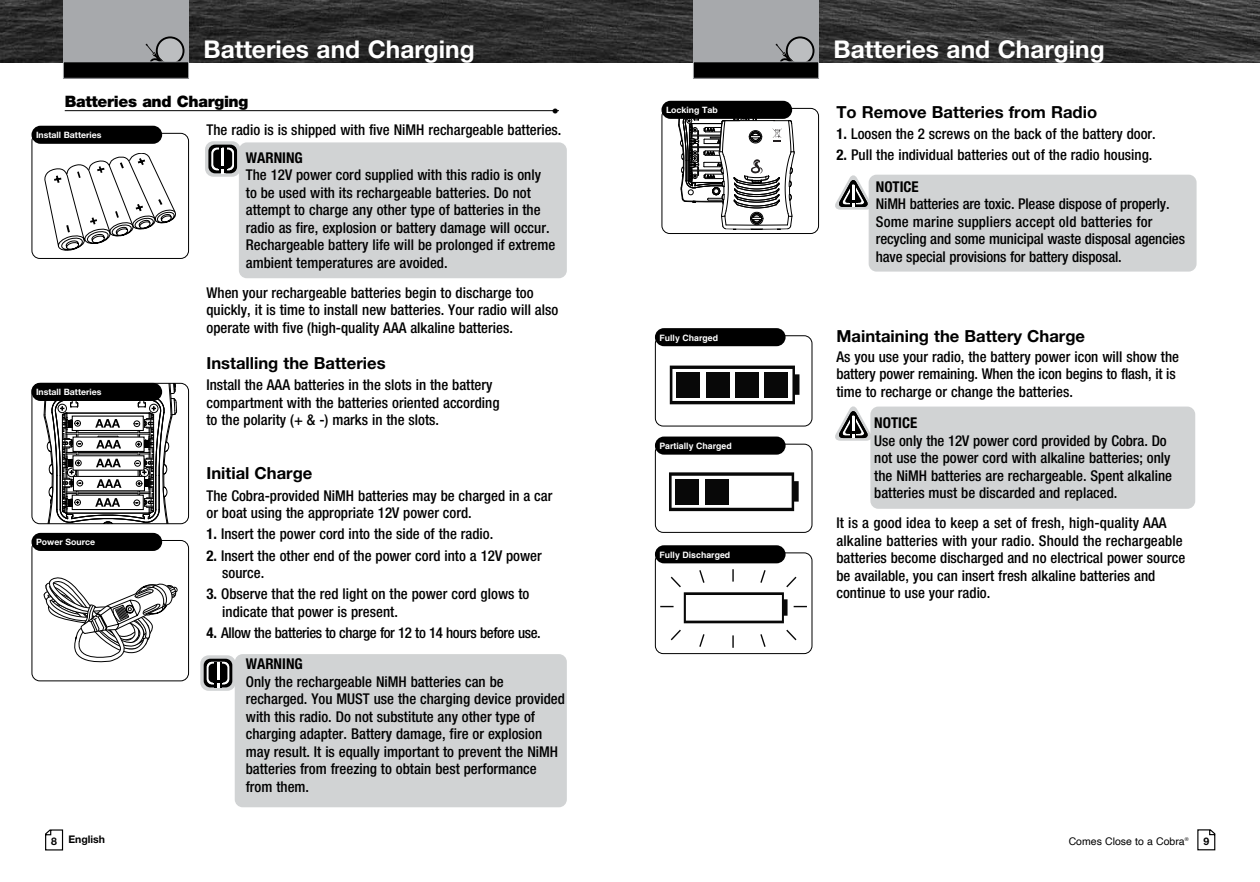
<style>
.page{position:relative;width:1260px;height:882px;background:#fff}
.page>*{position:absolute;margin:0;border:0;box-sizing:border-box;transform-origin:0 0}
.t1{font:700 24.5px "Helvetica Neue LT Std";color:#fff}
.t2{font:700 16.62px "Helvetica Neue LT Std";color:#000}
.t3{font:900 15.75px "Helvetica Neue LT Std";letter-spacing:-.02em;color:#000}
.t4{font:500 condensed 14.88px/17.5px "Helvetica Neue LT Std";color:#000}
.t5{font:500 condensed 14.88px/31.3px "Helvetica Neue LT Std";letter-spacing:-.025em;color:#000}
.t6{font:700 condensed 14.88px "Helvetica Neue LT Std";color:#000}
.t7{font:700 14px "Helvetica Neue LT Std";color:#000}
.t8{font:10.5px "Helvetica";color:#000}
.t9{font:700 10.5px "Helvetica Neue LT Std";color:#000}
.t10{font:700 8.75px "Helvetica Neue LT Std";color:#fff}
.t11{font:700 8.75px "Helvetica";color:#fff}
.t12{font:7.7px "Helvetica";color:#000}
.t13{font:7.35px "Helvetica";color:#000}
.t14{font:6.65px/8px "Helvetica";color:#000}
.t15{font:5.25px "Helvetica";color:#000}
.s1{font-weight:700}
</style>
<div class="page">
<svg style="left:1197px;top:829px;width:18px;height:21px"></svg>
<svg style="left:45px;top:829px;width:19px;height:21px"></svg>
<svg style="left:43px;top:385px;width:134px;height:140px"></svg>
<div style="left:32px;top:383px;width:157px;height:141px;border:1px solid #000;border-radius:8px"></div>
<div style="left:870px;top:407px;width:325px;height:102px;background:#d1d3d4;border-radius:8px"></div>
<div style="left:235px;top:654px;width:332px;height:153px;background:#d1d3d4;border-radius:8px"></div>
<img style="left:630px;top:0;width:630px;height:63px">
<svg style="left:0;top:0;width:630px;height:63px;background:#2c2c2c"></svg>
<div style="left:63px;top:0;width:126px;height:63px;background:#a7a9ac"></div>
<div style="left:157px;top:37px;width:27px;height:27px;background:#bcbec0;border-radius:50%"></div>
<div style="left:156px;top:36px;width:28px;height:29px;border:2px solid #000;border-radius:50%"></div>
<svg style="left:145px;top:44px;width:19px;height:17px"></svg>
<div style="left:63px;top:62px;width:126px;height:16px;background:#000"></div>
<div style="left:63px;top:61px;width:126px;height:18px;border:1px solid #a7a9ac"></div>
<div style="left:693px;top:0;width:126px;height:63px;background:#a7a9ac"></div>
<div style="left:787px;top:37px;width:27px;height:27px;background:#bcbec0;border-radius:50%"></div>
<div style="left:786px;top:36px;width:28px;height:29px;border:2px solid #000;border-radius:50%"></div>
<svg style="left:775px;top:44px;width:19px;height:17px"></svg>
<div style="left:693px;top:62px;width:126px;height:16px;background:#000"></div>
<div style="left:693px;top:61px;width:126px;height:18px;border:1px solid #a7a9ac"></div>
<div style="left:239px;top:142px;width:328px;height:136px;background:#d1d3d4;border-radius:8px"></div>
<hr style="left:65px;top:110px;width:494px;height:1px;background:#000">
<svg style="left:45px;top:153px;width:131px;height:98px"></svg>
<div style="left:32px;top:133px;width:157px;height:126px;border:1px solid #000;border-radius:8px"></div>
<div style="left:31px;top:126px;width:131px;height:18px;background:#000;border-radius:9px"></div>
<svg style="left:44px;top:578px;width:133px;height:84px"></svg>
<div style="left:32px;top:540px;width:157px;height:141px;border:1px solid #000;border-radius:8px"></div>
<div style="left:31px;top:533px;width:131px;height:18px;background:#000;border-radius:9px"></div>
<svg style="left:205px;top:141px;width:35px;height:36px"></svg>
<svg style="left:208px;top:145px;width:29px;height:28px"></svg>
<svg style="left:200px;top:655px;width:36px;height:36px"></svg>
<svg style="left:204px;top:659px;width:28px;height:28px"></svg>
<div style="left:869px;top:175px;width:328px;height:97px;background:#d1d3d4;border-radius:8px"></div>
<svg style="left:678px;top:110px;width:117px;height:120px"></svg>
<div style="left:662px;top:108px;width:157px;height:126px;border:1px solid #000;border-radius:8px"></div>
<div style="left:662px;top:101px;width:130px;height:18px;background:#000;border-radius:9px"></div>
<svg style="left:835px;top:175px;width:37px;height:35px"></svg>
<svg style="left:835px;top:406px;width:38px;height:35px"></svg>
<div style="left:31px;top:383px;width:131px;height:18px;background:#000;border-radius:9px"></div>
<svg style="left:670px;top:366px;width:129px;height:38px"></svg>
<div style="left:676px;top:373px;width:24px;height:25px;background:#080808"></div>
<div style="left:706px;top:373px;width:23px;height:25px;background:#080808"></div>
<div style="left:735px;top:373px;width:24px;height:25px;background:#080808"></div>
<div style="left:764px;top:373px;width:24px;height:25px;background:#080808"></div>
<div style="left:655px;top:335px;width:157px;height:91px;border:1px solid #000;border-radius:8px"></div>
<div style="left:655px;top:328px;width:131px;height:18px;background:#000;border-radius:9px"></div>
<svg style="left:669px;top:472px;width:130px;height:39px"></svg>
<div style="left:676px;top:479px;width:23px;height:26px;background:#080808"></div>
<div style="left:705px;top:479px;width:24px;height:26px;background:#080808"></div>
<div style="left:655px;top:444px;width:157px;height:89px;border:1px solid #000;border-radius:8px"></div>
<div style="left:655px;top:437px;width:131px;height:18px;background:#000;border-radius:9px"></div>
<svg style="left:660px;top:569px;width:147px;height:79px"></svg>
<div style="left:655px;top:552px;width:157px;height:102px;border:1px solid #000;border-radius:8px"></div>
<div style="left:655px;top:545px;width:131px;height:18px;background:#000;border-radius:9px"></div>
<h1 class="t1" style="left:203px;top:34px;width:273px">Batteries and Charging</h1>
<h1 class="t1" style="left:833px;top:34px;width:273px">Batteries and Charging</h1>
<p class="t3" style="left:65px;top:92px;width:185px">Batteries and Charging</p>
<p class="t7" style="left:552px;top:103px;width:9px">•</p>
<p class="t4" style="left:206px;top:121px;width:357px">The radio is is shipped with five NiMH rechargeable batteries.</p>
<p class="t6" style="left:246px;top:148px;width:59px">WARNING</p>
<p class="t4" style="left:246px;top:166px;width:311px">The 12V power cord supplied with this radio is only to be used with its rechargeable batteries. Do not attempt to charge any other type of batteries in the radio as fire, explosion or battery damage will occur.<br>Rechargeable battery life will be prolonged if extreme ambient temperatures are avoided.</p>
<p class="t4" style="left:206px;top:284px;width:353px">When your rechargeable batteries begin to discharge too quickly, it is time to install new batteries. Your radio will also operate with five (high-quality AAA alkaline batteries.</p>
<p class="t2" style="left:206px;top:353px;width:181px">Installing the Batteries</p>
<p class="t4" style="left:206px;top:376px;width:295px">Install the AAA batteries in the slots in the battery compartment with the batteries oriented according to the polarity (+ &amp; -) marks in the slots.</p>
<p class="t2" style="left:206px;top:463px;width:108px">Initial Charge</p>
<p class="t4" style="left:206px;top:486px;width:347px">The Cobra-provided NiMH batteries may be charged in a car or boat using the appropriate 12V power cord.</p>
<p class="t4" style="left:206px;top:525px;width:288px"><span class="s1">1.</span> Insert the power cord into the side of the radio.</p>
<p class="t4" style="left:222px;top:546px;width:321px;text-indent:-16px"><span class="s1">2.</span> Insert the other end of the power cord into a 12V power source.</p>
<p class="t4" style="left:222px;top:585px;width:309px;text-indent:-16px"><span class="s1">3.</span> Observe that the red light on the power cord glows to indicate that power is present.</p>
<p class="t5" style="left:246px;top:617px;width:297px;text-indent:-39px"><span class="s1">4.</span> Allow the batteries to charge for 12 to 14 hours before use.<br><span class="s1">WARNING</span></p>
<p class="t4" style="left:246px;top:673px;width:321px">Only the rechargeable NiMH batteries can be recharged. You MUST use the charging device provided with this radio. Do not substitute any other type of charging adapter. Battery damage, fire or explosion may result. It is equally important to prevent the NiMH batteries from freezing to obtain best performance from them.</p>
<p class="t13" style="left:85px;top:88px;width:37px">Installation</p>
<p class="t12" style="left:213px;top:91px;width:38px">Assistance</p>
<p class="t13" style="left:145px;top:93px;width:37px">Assistance</p>
<p class="t2" style="left:836px;top:102px;width:262px">To Remove Batteries from Radio</p>
<p class="t4" style="left:836px;top:125px;width:321px"><span class="s1">1.</span> Loosen the 2 screws on the back of the battery door.</p>
<p class="t4" style="left:876px;top:139px;width:278px;line-height:31.3px;text-indent:-39px"><span class="s1">2.</span> Pull the individual batteries out of the radio housing.<br><span class="s1">NOTICE</span></p>
<p class="t4" style="left:876px;top:195px;width:311px">NiMH batteries are toxic. Please dispose of properly.<br>Some marine suppliers accept old batteries for recycling and some municipal waste disposal agencies have special provisions for battery disposal.</p>
<p class="t10" style="left:666px;top:104px;width:53px">Locking Tab</p>
<p class="t14" style="left:836px;top:126px;width:34px">Customer<br>Assistance</p>
<p class="t10" style="left:36px;top:129px;width:67px">Install Batteries</p>
<p class="t12" style="left:281px;top:187px;width:30px">Warning</p>
<p class="t14" style="left:895px;top:218px;width:26px">Warning</p>
<p class="t2" style="left:836px;top:326px;width:250px">Maintaining the Battery Charge</p>
<p class="t4" style="left:836px;top:348px;width:344px">As you use your radio, the battery power icon will show the battery power remaining. When the icon begins to flash, it is time to recharge or change the batteries.</p>
<p class="t6" style="left:874px;top:414px;width:44px">NOTICE</p>
<p class="t4" style="left:874px;top:431px;width:299px">Use only the 12V power cord provided by Cobra. Do not use the power cord with alkaline batteries; only the NiMH batteries are rechargeable. Spent alkaline batteries must be discarded and replaced.</p>
<p class="t4" style="left:836px;top:514px;width:350px">It is a good idea to keep a set of fresh, high-quality AAA alkaline batteries with your radio. Should the rechargeable batteries become discharged and no electrical power source be available, you can insert fresh alkaline batteries and continue to use your radio.</p>
<p class="t11" style="left:659px;top:332px;width:60px">Fully Charged</p>
<p class="t14" style="left:836px;top:357px;width:34px">Customer<br>Assistance</p>
<p class="t10" style="left:36px;top:387px;width:67px">Install Batteries</p>
<p class="t11" style="left:659px;top:441px;width:74px">Partially Charged</p>
<p class="t14" style="left:895px;top:449px;width:26px">Warning</p>
<p class="t13" style="left:203px;top:529px;width:31px">Warranty</p>
<p class="t10" style="left:36px;top:537px;width:61px">Power Source</p>
<p class="t11" style="left:659px;top:549px;width:72px">Fully Discharged</p>
<p class="t9" style="left:51px;top:833px;width:55px">8 English</p>
<p class="t8" style="left:1069px;top:833px;width:118px">Comes Close to a Cobra</p>
<p class="t9" style="left:1203px;top:834px;width:7px">9</p>
<p class="t15" style="left:1185px;top:835px;width:5px">®</p>
</div>
